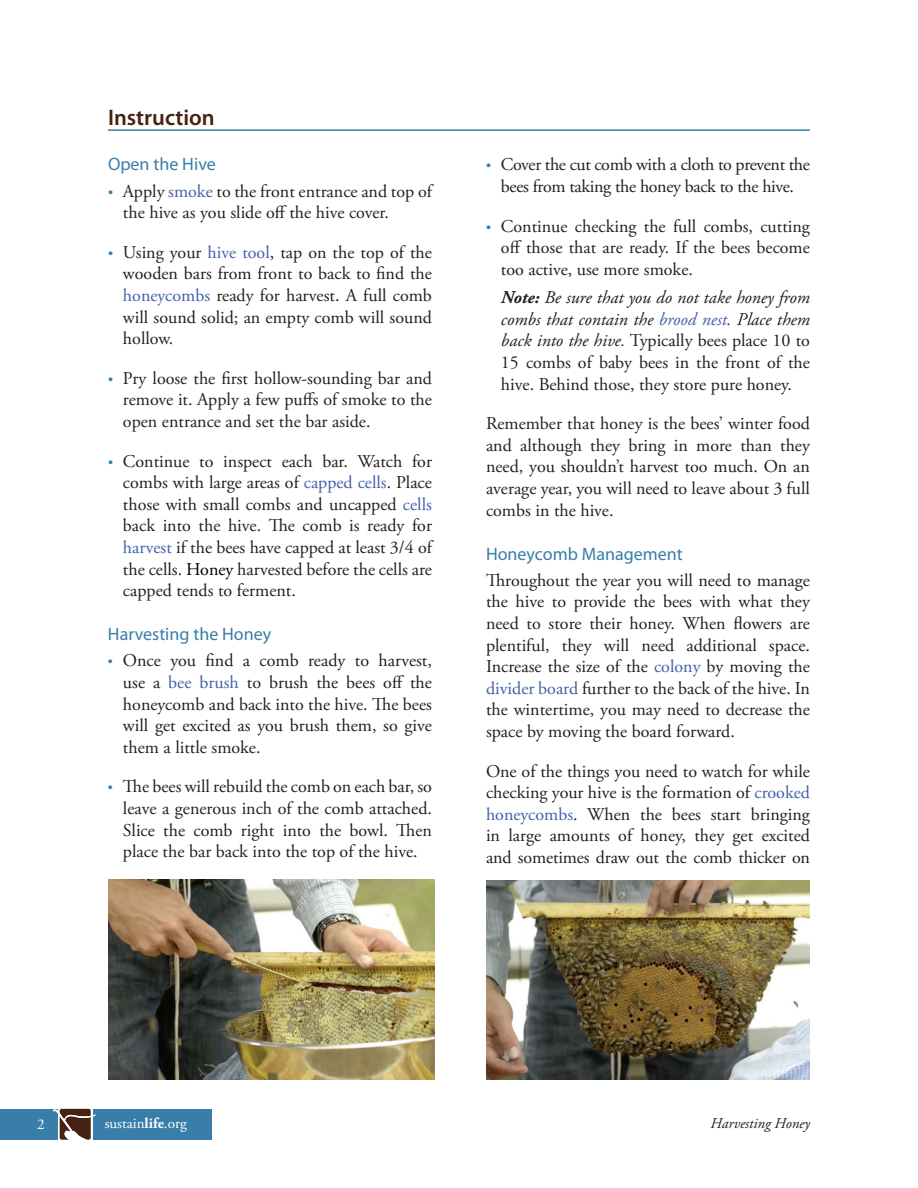
<style>
.page{position:relative;width:918px;height:1188px;background:#fff}
.page>*{position:absolute;margin:0;border:0;box-sizing:border-box;transform-origin:0 0}
.t1{font:600 22.5px "Myriad Pro";color:#452211}
.t2{font:18px/21.6px "Adobe Garamond Pro";color:#231f20;text-align:justify}
.t3{font:18px/21.6px "Adobe Garamond Pro";letter-spacing:-.02em;color:#231f20;text-align:center}
.t4{font:18px "Myriad Pro";color:#387ea8}
.t5{font:15px "Adobe Garamond Pro";color:#fff}
.t6{font:italic 15px "Adobe Garamond Pro";color:#231f20}
.s1{font-family:"Myriad Pro";color:#387ea8}
.s2{color:#4160ac}
.s3{color:#000}
.s4{font-weight:700;font-style:italic}
.s5{font-style:italic}
.s6{font-style:italic;color:#4160ac}
.s7{font-weight:700}
</style>
<div class="page">
<div style="left:0;top:1109px;width:212px;height:31px;background:#387ea8"></div>
<svg style="left:61px;top:1108px;width:29px;height:1px"></svg>
<svg style="left:53px;top:1109px;width:43px;height:31px"></svg>
<hr style="left:108px;top:129px;width:702px;height:2px;background:#387ea8">
<img style="left:486px;top:880px;width:324px;height:200px">
<img style="left:108px;top:879px;width:326px;height:201px">
<p class="t1" style="left:108px;top:103px;width:108px">Instruction</p>
<p class="t4" style="left:108px;top:153px;width:109px">Open the Hive</p>
<p class="t2" style="left:123px;top:181px;width:311px;text-indent:-15px"><span class="s1">•</span> Apply <span class="s2">smoke</span> to the front entrance and top of the hive as you slide off the hive cover.</p>
<p class="t2" style="left:123px;top:242px;width:310px;text-indent:-15px"><span class="s1">•</span> Using your <span class="s2">hive tool</span>, tap on the top of the wooden bars from front to back to find the <span class="s2">honeycombs</span> ready for harvest. A full comb will sound solid; an empty comb will sound hollow.</p>
<p class="t2" style="left:123px;top:368px;width:311px;text-indent:-15px"><span class="s1">•</span> Pry loose the first hollow-sounding bar and remove it. Apply a few puffs of smoke to the open entrance and set the bar aside.</p>
<p class="t2" style="left:123px;top:451px;width:311px;text-indent:-15px"><span class="s1">•</span> Continue to inspect each bar. Watch for combs with large areas of <span class="s2">capped cells</span>. Place those with small combs and uncapped <span class="s2">cells </span>back into the hive. The comb is ready for <span class="s2">harvest</span> if the bees have capped at least 3/4 of the cells. <span class="s3">Honey</span> harvested before the cells are capped tends to ferment.</p>
<p class="t4" style="left:108px;top:623px;width:165px">Harvesting the Honey</p>
<p class="t2" style="left:123px;top:651px;width:311px;text-indent:-15px"><span class="s1">•</span> Once you find a comb ready to harvest, use a <span class="s2">bee brush</span> to brush the bees off the honeycomb and back into the hive. The bees will get excited as you brush them, so give them a little smoke.</p>
<p class="t2" style="left:123px;top:777px;width:311px;text-indent:-15px"><span class="s1">•</span> The bees will rebuild the comb on each bar, so leave a generous inch of the comb attached.<br>Slice the comb right into the bowl. Then place the bar back into the top of the hive.</p>
<p class="t3" style="left:486px;top:155px;width:326px"><span class="s1">•</span> Cover the cut comb with a cloth to prevent the bees from taking the honey back to the hive.</p>
<p class="t2" style="left:501px;top:216px;width:311px;text-indent:-15px"><span class="s1">•</span> Continue checking the full combs, cutting off those that are ready. If the bees become too active, use more smoke.</p>
<p class="t2" style="left:501px;top:287px;width:311px"><span class="s4">Note:</span> <span class="s5">Be sure that you do not take honey from combs that contain the</span> <span class="s6">brood nest</span><span class="s5">. Place them back into the hive.</span> Typically bees place 10 to 15 combs of baby bees in the front of the hive. Behind those, they store pure honey.</p>
<p class="t2" style="left:486px;top:413px;width:325px">Remember that honey is the bees’ winter food and although they bring in more than they need, you shouldn’t harvest too much. On an average year, you will need to leave about 3 full combs in the hive.</p>
<p class="t4" style="left:486px;top:543px;width:198px">Honeycomb Management</p>
<p class="t2" style="left:486px;top:570px;width:326px">Throughout the year you will need to manage the hive to provide the bees with what they need to store their honey. When flowers are plentiful, they will need additional space.<br>Increase the size of the <span class="s2">colony</span> by moving the <span class="s2">divider board</span> further to the back of the hive. In the wintertime, you may need to decrease the space by moving the board forward.</p>
<p class="t2" style="left:486px;top:761px;width:326px">One of the things you need to watch for while checking your hive is the formation of <span class="s2">crooked honeycombs</span>. When the bees start bringing in large amounts of honey, they get excited and sometimes draw out the comb thicker on</p>
<p class="t5" style="left:37px;top:1115px;width:9px">2</p>
<p class="t5" style="left:105px;top:1115px;width:83px">sustain<span class="s7">life</span>.org</p>
<p class="t6" style="left:711px;top:1115px;width:101px">Harvesting Honey</p>
</div>
